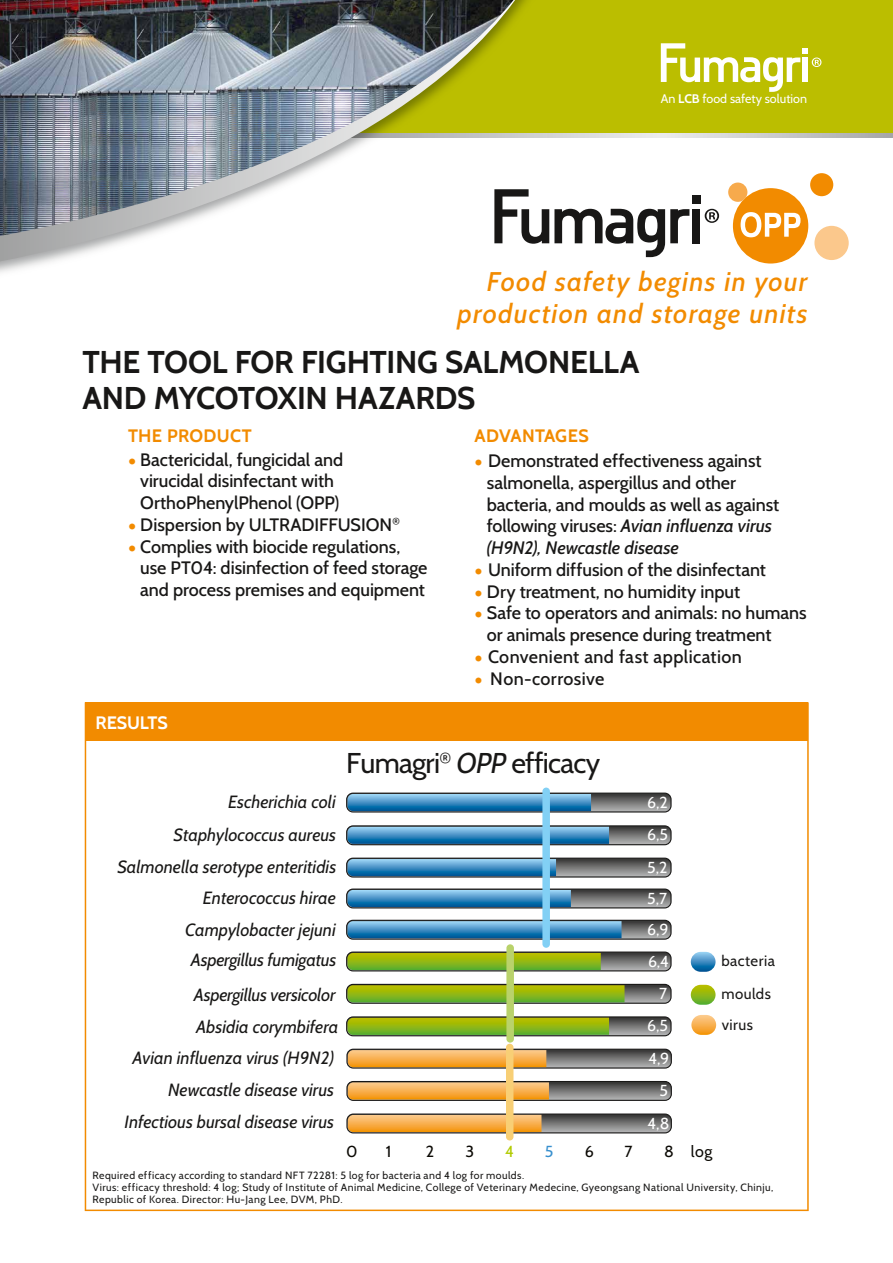
<style>
.page{position:relative;width:893px;height:1263px;background:#fff}
.page>*{position:absolute;margin:0;border:0;box-sizing:border-box;transform-origin:0 0}
.t1{font:700 31.5px/36px "Cabin";letter-spacing:-.01em;color:#181716}
.t2{font:28.65px "Cabin";letter-spacing:-.025em;color:#181716}
.t3{font:italic 500 27px/32.4px "Cabin";letter-spacing:.045em;color:#f28b00;text-align:right}
.t4{font:500 18px/21.8px "Cabin";color:#181716}
.t5{font:500 18px "Cabin";letter-spacing:.025em;color:#181716}
.t6{font:700 18px "Cabin";letter-spacing:.02em;color:#f28b00}
.t7{font:700 18px "Cabin";letter-spacing:-.005em;color:#fff}
.t8{font:italic 17.7px/32.2px "Cabin";color:#181716;text-align:right}
.t9{font:16.05px "Cabin";color:#0c0a05}
.t10{font:16.05px "Cabin";color:#b1cb00}
.t11{font:16.05px "Cabin";color:#378fce}
.t12{font:15.9px/32.4px "Cabin";color:#fff;text-align:justify}
.t13{font:15px/32.4px "Cabin";letter-spacing:.03em;color:#181716}
.t14{font:12.45px "Cabin";color:#fff}
.t15{font:10.5px/12px "Cabin";letter-spacing:.04em;color:#181716}
.s1{font-weight:700}
.s2{font-size:27px;color:#f28b00}
.s3{font-style:italic}
</style>
<div class="page">
<div style="left:0;top:0;width:893px;height:134px;background:#bbbe00"></div>
<svg style="left:546px;top:134px;width:347px;height:4px"></svg>
<svg style="left:0;top:0;width:515px;height:261px"></svg>
<svg style="left:661px;top:43px;width:160px;height:49px"></svg>
<svg style="left:85px;top:702px;width:724px;height:509px"></svg>
<div style="left:85px;top:702px;width:723px;height:39px;background:#f28b00"></div>
<img style="left:0;top:0;width:514px;height:236px">
<svg style="left:705px;top:209px;width:14px;height:14px"></svg>
<div style="left:733px;top:188px;width:75px;height:76px;background:#f28b00;border-radius:50%"></div>
<div style="left:810px;top:173px;width:23px;height:23px;background:#f28b00;border-radius:50%"></div>
<div style="left:728px;top:183px;width:19px;height:19px;background:#f7aa4c;border-radius:50%"></div>
<div style="left:814px;top:226px;width:35px;height:34px;background:#fbc88c;border-radius:50%"></div>
<div style="left:692px;top:209px;width:8px;height:34px;background:#181716"></div>
<div style="left:692px;top:196px;width:8px;height:8px;background:#181716"></div>
<svg style="left:494px;top:189px;width:195px;height:68px"></svg>
<svg style="left:741px;top:212px;width:59px;height:25px"></svg>
<svg style="left:346px;top:792px;width:326px;height:20px;background:#5485a5"></svg>
<svg style="left:346px;top:825px;width:326px;height:20px;background:#4e82a5"></svg>
<svg style="left:346px;top:858px;width:326px;height:19px;background:#54809d"></svg>
<svg style="left:346px;top:888px;width:326px;height:20px;background:#5582a0"></svg>
<svg style="left:346px;top:920px;width:326px;height:20px;background:#4d84a8"></svg>
<svg style="left:346px;top:951px;width:326px;height:20px;background:#829d31"></svg>
<svg style="left:346px;top:984px;width:326px;height:20px;background:#809d27"></svg>
<svg style="left:346px;top:1016px;width:326px;height:20px;background:#819c2d"></svg>
<div style="left:542px;top:787px;width:8px;height:161px;background:#82d0f5;border-radius:4px"></div>
<div style="left:506px;top:944px;width:8px;height:99px;background:#b9d26b;border-radius:4px"></div>
<div style="left:691px;top:985px;width:24px;height:20px;background:linear-gradient(to bottom,#bfbe00,#5fb136);border-radius:10px"></div>
<svg style="left:691px;top:952px;width:24px;height:20px"></svg>
<svg style="left:346px;top:1049px;width:326px;height:19px;background:#b68f5a"></svg>
<svg style="left:346px;top:1081px;width:326px;height:20px;background:#b08b57"></svg>
<svg style="left:346px;top:1113px;width:326px;height:20px;background:#b38f5d"></svg>
<div style="left:506px;top:1044px;width:7px;height:96px;background:#f8cf75;border-radius:4px"></div>
<svg style="left:691px;top:1015px;width:25px;height:20px"></svg>
<p class="t14" style="left:661px;top:91px;width:148px">An <span class="s1">LCB</span> food safety solution</p>
<h3 class="t3" style="left:457px;top:265px;width:352px">Food safety begins in your production and storage units</h3>
<h1 class="t1" style="left:83px;top:343px;width:558px">THE TOOL FOR FIGHTING SALMONELLA<br>AND MYCOTOXIN HAZARDS</h1>
<p class="t6" style="left:128px;top:424px;width:125px">THE PRODUCT</p>
<p class="t4" style="left:128px;top:448px;width:217px;text-align:center"><span class="s2">•</span> Bactericidal, fungicidal and virucidal disinfectant with<br>OrthoPhenylPhenol (OPP)</p>
<p class="t4" style="left:128px;top:513px;width:273px"><span class="s2">•</span> Dispersion by ULTRADIFFUSION<sup>®</sup></p>
<p class="t4" style="left:140px;top:535px;width:289px;text-indent:-12px"><span class="s2">•</span> Complies with biocide regulations, use PT04: disinfection of feed storage and process premises and equipment</p>
<p class="t7" style="left:95px;top:712px;width:74px">RESULTS</p>
<p class="t6" style="left:475px;top:424px;width:116px">ADVANTAGES</p>
<p class="t4" style="left:487px;top:450px;width:294px;text-indent:-12px"><span class="s2">•</span> Demonstrated effectiveness against salmonella, aspergillus and other bacteria, and moulds as well as against following viruses: <span class="s3">Avian influenza virus (H9N2), Newcastle disease</span></p>
<p class="t4" style="left:475px;top:558px;width:293px"><span class="s2">•</span> Uniform diffusion of the disinfectant</p>
<p class="t4" style="left:475px;top:580px;width:267px"><span class="s2">•</span> Dry treatment, no humidity input</p>
<p class="t4" style="left:487px;top:602px;width:322px;text-indent:-12px"><span class="s2">•</span> Safe to operators and animals: no humans or animals presence during treatment</p>
<p class="t5" style="left:475px;top:645px;width:269px"><span class="s2">•</span> Convenient and fast application</p>
<p class="t5" style="left:475px;top:667px;width:131px"><span class="s2">•</span> Non-corrosive</p>
<p class="t8" style="left:228px;top:785px;width:109px">Escherichia coli</p>
<p class="t8" style="left:174px;top:818px;width:164px">Staphylococcus aureus</p>
<p class="t8" style="left:117px;top:850px;width:220px">Salmonella serotype enteritidis</p>
<h2 class="t2" style="left:346px;top:745px;width:256px">Fumagri<sup>®</sup> <span class="s3">OPP</span> efficacy</h2>
<p class="t12" style="left:647px;top:786px;width:23px">6,2<br>6,5<br>5,2</p>
<p class="t8" style="left:203px;top:881px;width:135px">Enterococcus hirae</p>
<p class="t12" style="left:647px;top:882px;width:22px">5,7</p>
<p class="t8" style="left:185px;top:914px;width:152px">Campylobacter jejuni</p>
<p class="t12" style="left:647px;top:913px;width:23px">6,9</p>
<p class="t8" style="left:191px;top:943px;width:147px">Aspergillus fumigatus</p>
<p class="t12" style="left:648px;top:945px;width:22px;text-align:center">6,4<br>7</p>
<p class="t8" style="left:196px;top:1010px;width:144px">Absidia corymbifera</p>
<p class="t12" style="left:647px;top:1009px;width:23px">6,5</p>
<p class="t8" style="left:194px;top:978px;width:143px">Aspergillus versicolor</p>
<p class="t8" style="left:125px;top:1041px;width:211px">Avian influenza virus (H9N2)<br>Newcastle disease virus<br>Infectious bursal disease virus</p>
<p class="t12" style="left:647px;top:1042px;width:24px;text-align:right">4,9<br>5<br>4,8</p>
<p class="t9" style="left:346px;top:1141px;width:13px">0</p>
<p class="t9" style="left:386px;top:1141px;width:7px">1</p>
<p class="t9" style="left:426px;top:1141px;width:10px">2</p>
<p class="t9" style="left:465px;top:1141px;width:10px">3</p>
<p class="t10" style="left:505px;top:1141px;width:10px">4</p>
<p class="t11" style="left:545px;top:1141px;width:10px">5</p>
<p class="t9" style="left:585px;top:1141px;width:11px">6</p>
<p class="t9" style="left:624px;top:1141px;width:10px">7</p>
<p class="t9" style="left:664px;top:1141px;width:50px">8 log</p>
<p class="t13" style="left:721px;top:945px;width:55px">bacteria moulds</p>
<p class="t13" style="left:722px;top:1008px;width:33px">virus</p>
<p class="t15" style="left:92px;top:1169px;width:682px">Required efficacy according to standard NFT 72281: 5 log for bacteria and 4 log for moulds.<br>Virus: efficacy threshold: 4 log; Study of Institute of Animal Medicine, College of Veterinary Medecine, Gyeongsang National University, Chinju,<br>Republic of Korea. Director: Hu-Jang Lee, DVM, PhD.</p>
</div>
